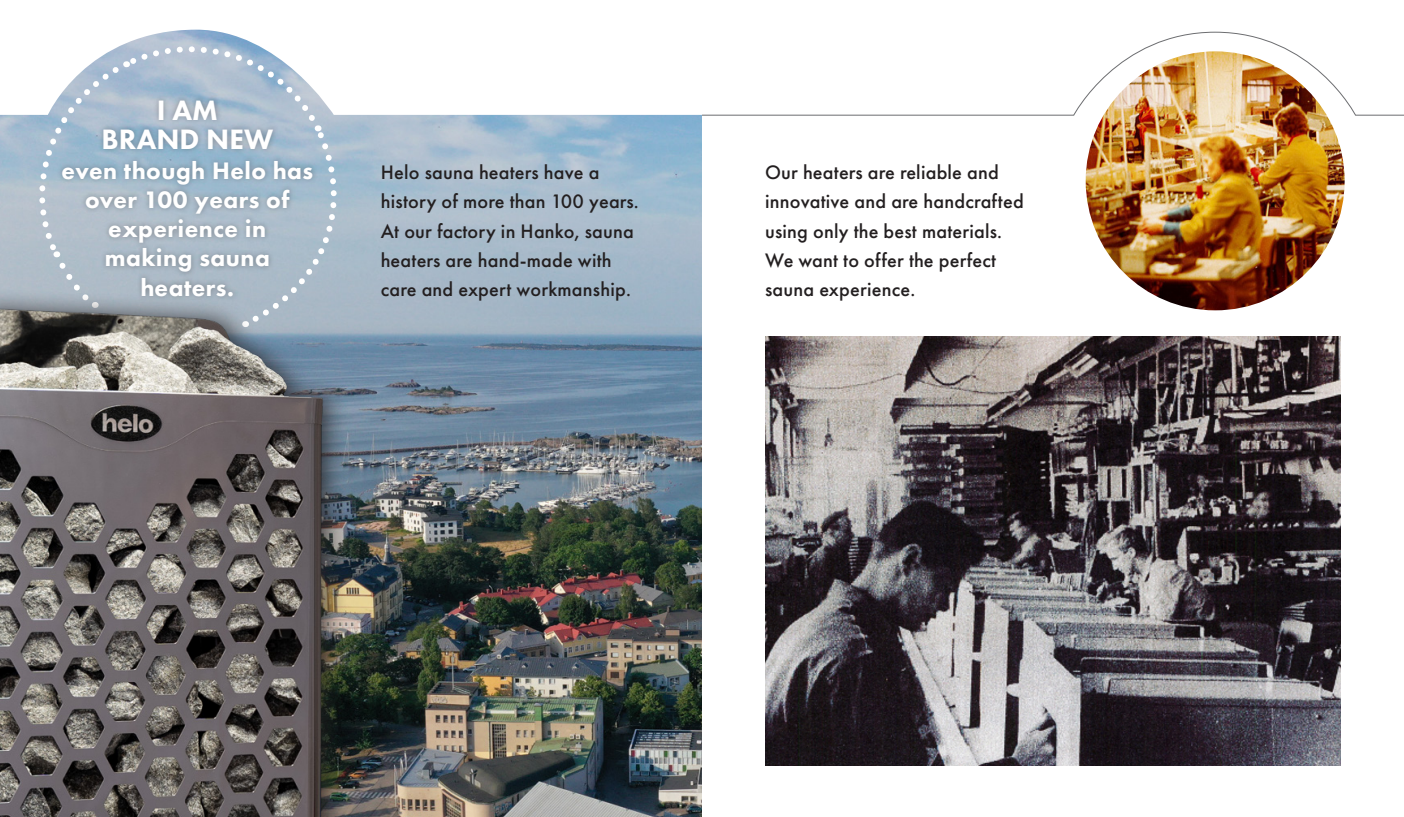
<style>
.page{position:relative;width:1404px;height:817px;background:#fff}
.page>*{position:absolute;margin:0;border:0;box-sizing:border-box;transform-origin:0 0}
.t1{font:800 29.03px "Futura PT";color:#fff}
.t2{font:800 24.75px/29.2px "Futura PT";letter-spacing:.02em;color:#fff;text-align:center}
.t3{font:500 20.25px/29.2px "Futura PT";letter-spacing:.01em;color:#231f20}
</style>
<div class="page">
<img style="left:0;top:30px;width:702px;height:786px">
<svg style="left:24px;top:32px;width:326px;height:159px"></svg>
<img style="left:765px;top:336px;width:574px;height:429px">
<img style="left:1085px;top:51px;width:259px;height:259px;border-radius:129px">
<img style="left:0;top:191px;width:377px;height:625px">
<svg style="left:701px;top:32px;width:702px;height:84px"></svg>
<p class="t1" style="left:157px;top:92px;width:63px">I AM</p>
<p class="t1" style="left:101px;top:121px;width:173px">BRAND NEW</p>
<p class="t2" style="left:61px;top:155px;width:253px">even though Helo has over 100 years of</p>
<p class="t2" style="left:108px;top:214px;width:159px">experience in</p>
<p class="t2" style="left:105px;top:243px;width:166px">making sauna</p>
<p class="t2" style="left:140px;top:272px;width:95px">heaters.</p>
<p class="t3" style="left:381px;top:158px;width:259px">Helo sauna heaters have a history of more than 100 years.<br>At our factory in Hanko, sauna heaters are hand-made with care and expert workmanship.</p>
<p class="t3" style="left:765px;top:158px;width:235px">Our heaters are reliable and</p>
<p class="t3" style="left:765px;top:187px;width:260px">innovative and are handcrafted using only the best materials.</p>
<p class="t3" style="left:765px;top:245px;width:232px">We want to offer the perfect sauna experience.</p>
</div>
